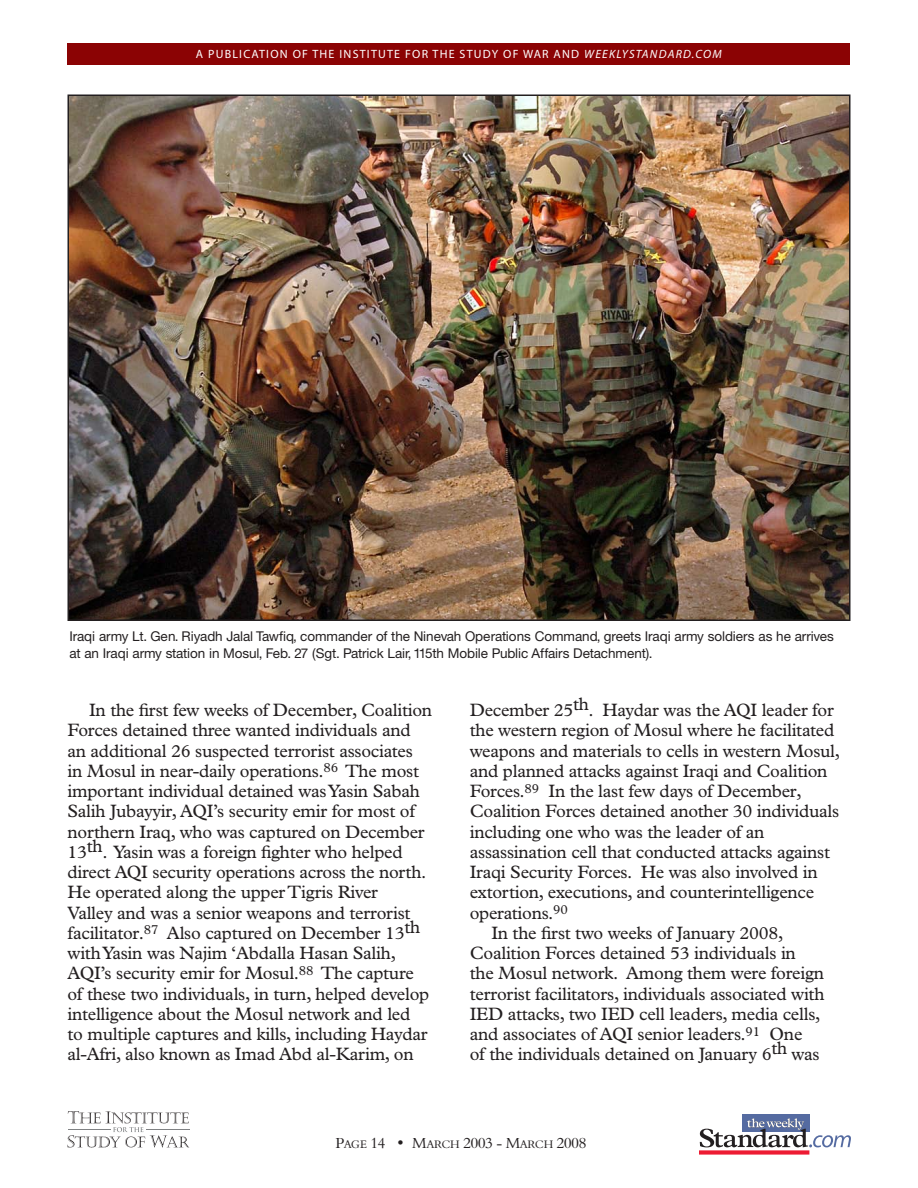
<style>
.page{position:relative;width:918px;height:1188px;background:#fff}
.page>*{position:absolute;margin:0;border:0;box-sizing:border-box;transform-origin:0 0}
.t1{font:18px/20.2px "Plantin";letter-spacing:-.015em;color:#231f20}
.t2{font:15px "Aldine 401 BT Roman A";letter-spacing:-.005em;color:#231f20}
.t3{font:13.5px/17.2px "Helvetica Neue";letter-spacing:-.01em;color:#231f20}
.t4{font:12px "Myriad";letter-spacing:.1em;color:#fff}
.s1{font-style:italic}
.s2{font-size:11.25px}
</style>
<div class="page">
<div style="left:742px;top:1114px;width:67px;height:18px;background:#556ba1"></div>
<div style="left:700px;top:1150px;width:109px;height:5px;background:#ed1b33"></div>
<svg style="left:700px;top:1118px;width:151px;height:29px"></svg>
<div style="left:68px;top:43px;width:782px;height:21px;background:#8b0304"></div>
<svg style="left:68px;top:1111px;width:122px;height:37px"></svg>
<hr style="left:146px;top:1129px;width:43px;height:1px;background:#808284">
<hr style="left:68px;top:1129px;width:43px;height:1px;background:#808284">
<img style="left:71px;top:97px;width:777px;height:521px">
<p class="t4" style="left:196px;top:48px;width:527px">A PUBLICATION OF THE INSTITUTE FOR THE STUDY OF WAR AND <span class="s1">WEEKLYSTANDARD.COM</span></p>
<p class="t3" style="left:69px;top:627px;width:766px">Iraqi army Lt. Gen. Riyadh Jalal Tawfiq, commander of the Ninevah Operations Command, greets Iraqi army soldiers as he arrives at an Iraqi army station in Mosul, Feb. 27 (Sgt. Patrick Lair, 115th Mobile Public Affairs Detachment).</p>
<p class="t1" style="left:68px;top:700px;width:366px;text-indent:22px">In the first few weeks of December, Coalition Forces detained three wanted individuals and an additional 26 suspected terrorist associates in Mosul in near-daily operations.<sup>86</sup> The most important individual detained was Yasin Sabah Salih Jubayyir, AQI’s security emir for most of northern Iraq, who was captured on December 13th. Yasin was a foreign fighter who helped direct AQI security operations across the north.<br>He operated along the upper Tigris River<br>Valley and was a senior weapons and terrorist facilitator.<sup>87</sup> Also captured on December 13th with Yasin was Najim ‘Abdalla Hasan Salih, AQI’s security emir for Mosul.<sup>88</sup> The capture of these two individuals, in turn, helped develop intelligence about the Mosul network and led<br>to multiple captures and kills, including Haydar al-Afri, also known as Imad Abd al-Karim, on</p>
<p class="t1" style="left:470px;top:700px;width:365px">December 25th. Haydar was the AQI leader for</p>
<p class="t1" style="left:470px;top:720px;width:366px">the western region of Mosul where he facilitated</p>
<p class="t1" style="left:470px;top:740px;width:372px">weapons and materials to cells in western Mosul,</p>
<p class="t1" style="left:470px;top:761px;width:359px">and planned attacks against Iraqi and Coalition</p>
<p class="t1" style="left:470px;top:781px;width:333px">Forces.<sup>89</sup> In the last few days of December,</p>
<p class="t1" style="left:470px;top:801px;width:371px">Coalition Forces detained another 30 individuals</p>
<p class="t1" style="left:470px;top:821px;width:296px">including one who was the leader of an</p>
<p class="t1" style="left:470px;top:842px;width:362px">assassination cell that conducted attacks against</p>
<p class="t1" style="left:470px;top:862px;width:349px">Iraqi Security Forces. He was also involved in</p>
<p class="t1" style="left:470px;top:882px;width:346px">extortion, executions, and counterintelligence</p>
<p class="t1" style="left:470px;top:902px;width:100px">operations.<sup>90</sup></p>
<p class="t1" style="left:491px;top:923px;width:293px">In the first two weeks of January 2008,</p>
<p class="t1" style="left:470px;top:943px;width:328px">Coalition Forces detained 53 individuals in</p>
<p class="t1" style="left:470px;top:963px;width:356px">the Mosul network. Among them were foreign</p>
<p class="t1" style="left:470px;top:983px;width:356px">terrorist facilitators, individuals associated with</p>
<p class="t1" style="left:470px;top:1004px;width:352px">IED attacks, two IED cell leaders, media cells,</p>
<p class="t1" style="left:470px;top:1024px;width:334px">and associates of AQI senior leaders.<sup>91</sup> One</p>
<p class="t1" style="left:470px;top:1044px;width:351px">of the individuals detained on January 6th was</p>
<p class="t2" style="left:335px;top:1134px;width:252px">P<span class="s2">AGE</span> 14 • M<span class="s2">ARCH</span> 2003 - M<span class="s2">ARCH</span> 2008</p>
</div>
